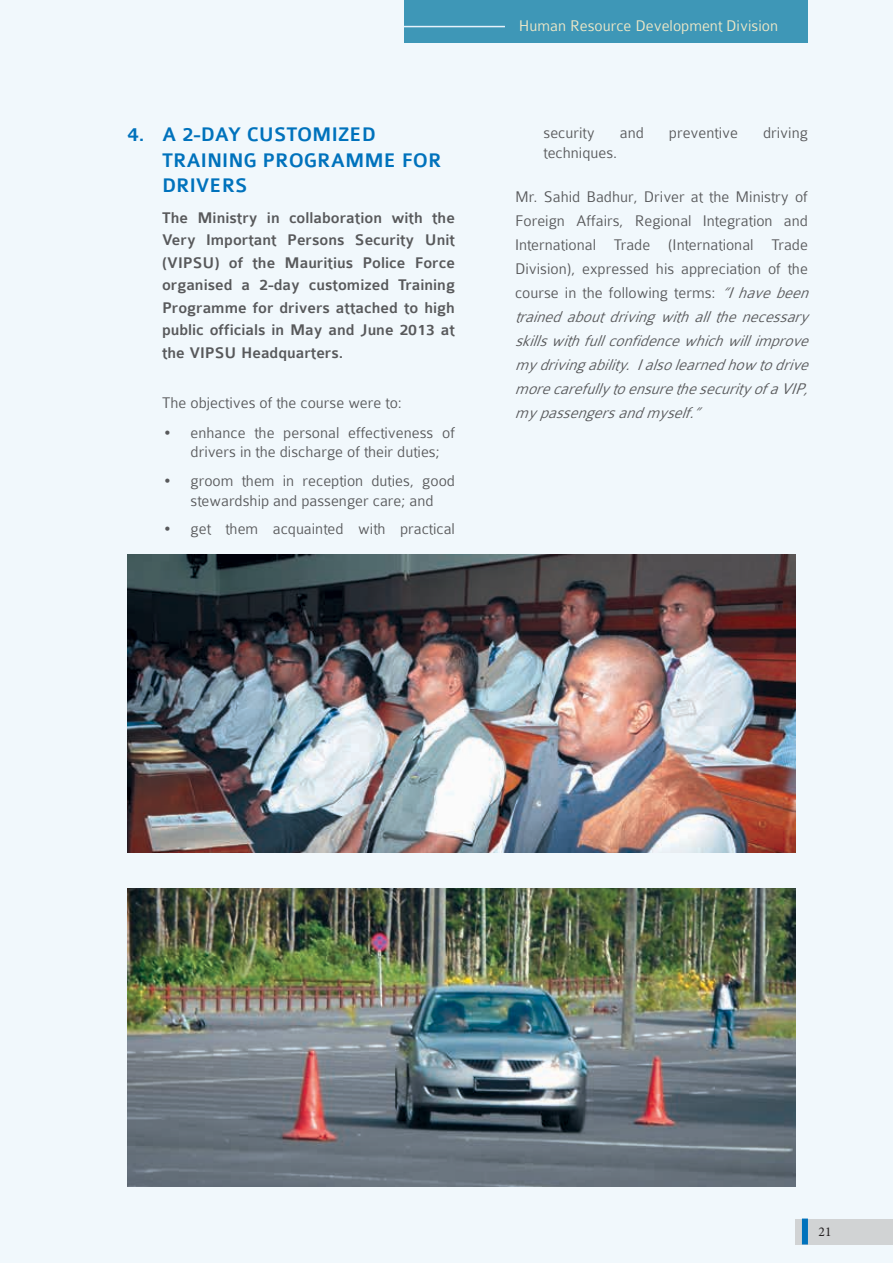
<style>
.page{position:relative;width:893px;height:1263px;background:#f1f8fc}
.page>*{position:absolute;margin:0;border:0;box-sizing:border-box;transform-origin:0 0}
.t1{font:500 21px/25.2px "Colaborate";color:#0072bc}
.t2{font:italic 300 16.5px/24px "Colaborate";color:#58595b}
.t3{font:300 16.5px/19.8px "Colaborate";color:#58595b}
.t4{font:500 16.5px/22.5px "Colaborate";color:#58595b;text-align:justify}
.t5{font:300 16.5px "Colaborate";color:#f1e9c7}
.t6{font:13.5px "Minion Pro";color:#231f20}
.s1{font-style:normal}
</style>
<div class="page">
<div style="left:796px;top:1218px;width:97px;height:26px;background:#d1d3d4"></div>
<div style="left:802px;top:1218px;width:6px;height:26px;background:#0072bc"></div>
<img style="left:128px;top:889px;width:668px;height:297px">
<img style="left:128px;top:555px;width:668px;height:298px">
<div style="left:404px;top:0;width:404px;height:43px;background:#3e97b7"></div>
<hr style="left:404px;top:26px;width:101px;height:1px;background:#e7f2fb">
<p class="t1" style="left:128px;top:123px;width:162px">4. A 2-Day Custom</p>
<p class="t1" style="left:162px;top:123px;width:215px;text-indent:170px">ize d<br>Training Programme</p>
<p class="t1" style="left:402px;top:148px;width:26px">for</p>
<p class="t1" style="left:162px;top:173px;width:48px">Drivers</p>
<p class="t4" style="left:162px;top:207px;width:294px">The Ministry in collaboration with the Very I mportant Persons Security U nit (VI PSU ) of the Mauritius Police Force organised a 2-day customized Training Programme for drivers attached to high public officials in May and June 2013 at the VI PSU Headquarters.</p>
<p class="t3" style="left:162px;top:393px;width:241px">The objectives of the course were to:</p>
<p class="t3" style="left:191px;top:423px;width:266px;text-indent:-27px">• enhance the personal effectiveness of drivers in the discharge of their duties;</p>
<p class="t3" style="left:164px;top:471px;width:293px;text-align:center">• groom them in reception duties, good stewardship and passenger care; and</p>
<p class="t3" style="left:164px;top:519px;width:293px">• get them acquainted with practical</p>
<p class="t5" style="left:519px;top:17px;width:261px">Human Resource Development Division</p>
<p class="t3" style="left:543px;top:123px;width:53px">security</p>
<p class="t3" style="left:620px;top:123px;width:26px">and</p>
<p class="t3" style="left:669px;top:123px;width:71px">preventive</p>
<p class="t3" style="left:763px;top:123px;width:46px">driving</p>
<p class="t3" style="left:543px;top:143px;width:75px">techniques.</p>
<p class="t2" style="left:515px;top:185px;width:301px"><span class="s1">Mr. Sahid Badhur, Driver at the Ministry of Foreign Affairs, Regional Integration and International Trade (International Trade Division), expressed his appreciation of the course in the following terms:</span> “Ihavebeen trainedaboutdrivingwithallthenecessary skillswithfullconfidencewhichwillimprove mydrivingability. Ialsolearnedhow todrive morecarefullytoensurethesecurityofaVIP, mypassengersandmyself.”</p>
<p class="t6" style="left:819px;top:1223px;width:14px">21</p>
</div>
